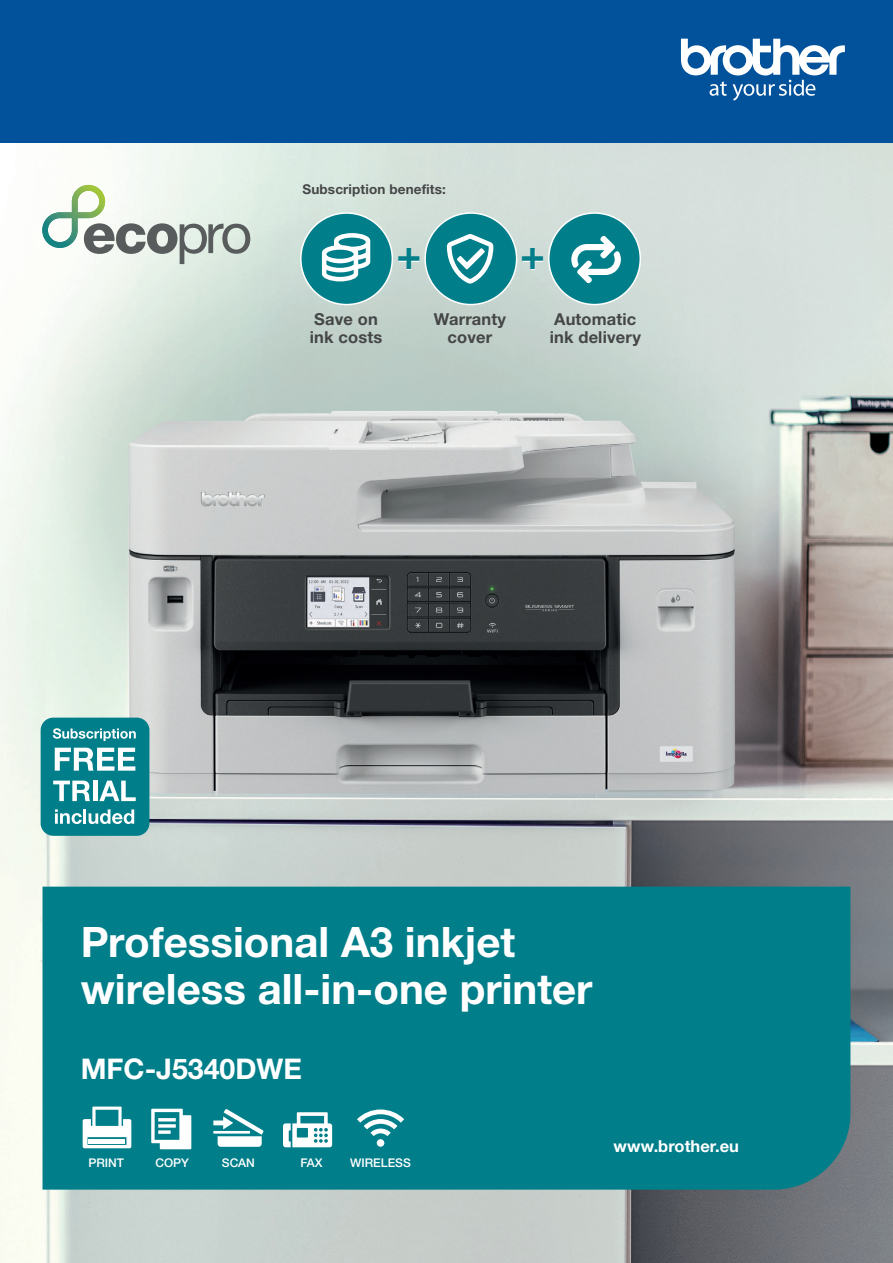
<style>
.page{position:relative;width:893px;height:1263px;background:#fff}
.page>*{position:absolute;margin:0;border:0;box-sizing:border-box;transform-origin:0 0}
.t1{font:700 42px/46.5px "Helvetica Neue LTW1 G";color:#fff}
.t2{font:700 41.55px "Helvetica Neue LTW1 G";color:#007e89}
.t3{font:700 28.5px "Helvetica Neue LTW1 G";color:#fff}
.t4{font:700 16.5px/18px "Helvetica Neue LTW1 G";letter-spacing:.01em;color:#454647}
.t5{font:700 16.5px "Helvetica Neue LTW1 G";color:#fff}
.t6{font:700 13.5px "Helvetica Neue LTW1 G";letter-spacing:.01em;color:#454647}
.t7{font:500 12px "Helvetica Neue LTW1 G";color:#fff}
</style>
<div class="page">
<img style="left:0;top:142px;width:893px;height:1121px">
<div style="left:43px;top:887px;width:807px;height:302px;background:#007e89"></div>
<svg style="left:213px;top:1109px;width:51px;height:38px"></svg>
<svg style="left:83px;top:1106px;width:48px;height:42px"></svg>
<div style="left:89px;top:1138px;width:36px;height:5px;background:#fff"></div>
<svg style="left:151px;top:1109px;width:40px;height:40px"></svg>
<svg style="left:283px;top:1112px;width:49px;height:35px"></svg>
<svg style="left:357px;top:1109px;width:47px;height:38px"></svg>
<div style="left:0;top:0;width:893px;height:142px;background:#01519b"></div>
<svg style="left:681px;top:39px;width:164px;height:62px"></svg>
<svg style="left:399px;top:212px;width:118px;height:93px;background:#6bafb3"></svg>
<svg style="left:523px;top:212px;width:118px;height:93px;background:#6eb1b5"></svg>
<svg style="left:300px;top:212px;width:93px;height:93px;background:#5baaaf"></svg>
<svg style="left:42px;top:185px;width:208px;height:79px"></svg>
<svg style="left:41px;top:718px;width:108px;height:118px"></svg>
<p class="t6" style="left:303px;top:181px;width:145px">Subscription benefits:</p>
<h2 class="t2" style="left:396px;top:228px;width:26px">+</h2>
<h2 class="t2" style="left:520px;top:228px;width:26px">+</h2>
<p class="t4" style="left:310px;top:310px;width:74px">Save on ink costs</p>
<p class="t4" style="left:434px;top:310px;width:74px;text-align:center">Warranty cover</p>
<p class="t4" style="left:550px;top:310px;width:93px">Automatic ink delivery</p>
<h1 class="t1" style="left:81px;top:918px;width:513px">Professional A3 inkjet wireless all-in-one printer</h1>
<h3 class="t3" style="left:81px;top:1051px;width:223px">MFC-J5340DWE</h3>
<p class="t7" style="left:89px;top:1155px;width:37px">PRINT</p>
<p class="t7" style="left:155px;top:1155px;width:35px">COPY</p>
<p class="t7" style="left:222px;top:1155px;width:34px">SCAN</p>
<p class="t7" style="left:300px;top:1155px;width:24px">FAX</p>
<p class="t7" style="left:350px;top:1155px;width:62px">WIRELESS</p>
<p class="t5" style="left:613px;top:1136px;width:127px">www.brother.eu</p>
</div>
